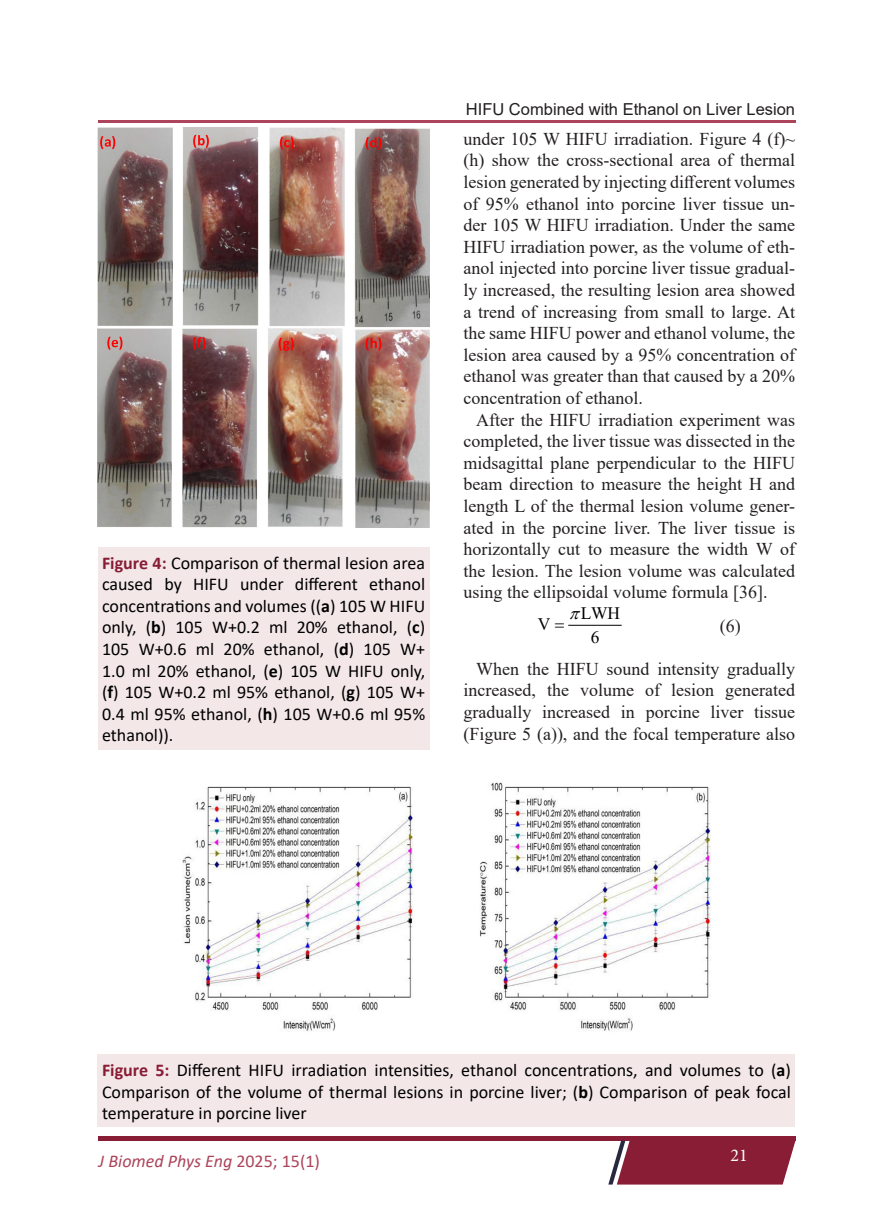
<style>
.page{position:relative;width:893px;height:1212px;background:#fff}
.page>*{position:absolute;margin:0;border:0;box-sizing:border-box;transform-origin:0 0}
.Body{font:18px/21.6px "Times New Roman";color:#231f20;text-align:justify}
.Figure{font:18px/21.6px "Calibri";color:#000;text-align:justify}
.t1{font:italic 18px "Calibri";color:#ad445b}
.t2{font:18px "Minion Pro";color:#fff}
.t3{font:17.4px "Times New Roman";color:#000}
.Running_Title{font:16.5px "Arial";color:#231f20}
.s1{font-weight:700;color:#881d35}
.s2{font-weight:700}
.s3{font-style:normal}
</style>
<div class="page">
<div style="left:98px;top:1136px;width:697px;height:5px;background:#881d35"></div>
<svg style="left:608px;top:1141px;width:187px;height:43px"></svg>
<hr style="left:98px;top:120px;width:698px;height:2px;background:#ad445b">
<hr style="left:569px;top:625px;width:52px;height:1px;background:#000">
<img style="left:182px;top:782px;width:529px;height:249px">
<img style="left:98px;top:128px;width:331px;height:399px">
<div style="left:98px;top:547px;width:331px;height:202px;background:#f3e7e8"></div>
<div style="left:98px;top:1054px;width:697px;height:73px;background:#f3e7e8"></div>
<svg style="left:568px;top:624px;width:12px;height:2px"></svg>
<p class="Figure" style="left:102px;top:551px;width:325px"><span class="s1">Figure 4:</span> Comparison of thermal lesion area caused by HIFU under different ethanol concentrations and volumes ((<span class="s2">a</span>) 105 W HIFU only, (<span class="s2">b</span>) 105 W+0.2 ml 20% ethanol, (<span class="s2">c</span>)<br>105 W+0.6 ml 20% ethanol, (<span class="s2">d</span>) 105 W+ 1.0 ml 20% ethanol, (<span class="s2">e</span>) 105 W HIFU only, (<span class="s2">f</span>) 105 W+0.2 ml 95% ethanol, (<span class="s2">g</span>) 105 W+ 0.4 ml 95% ethanol, (<span class="s2">h</span>) 105 W+0.6 ml 95% ethanol)).</p>
<p class="Running_Title" style="left:466px;top:98px;width:331px">HIFU Combined with Ethanol on Liver Lesion</p>
<p class="Body" style="left:463px;top:127px;width:333px">under 105 W HIFU irradiation. Figure 4 (f)⁓ (h) show the cross-sectional area of thermal lesion generated by injecting different volumes of 95% ethanol into porcine liver tissue un&shy;der 105 W HIFU irradiation. Under the same HIFU irradiation power, as the volume of eth&shy;anol injected into porcine liver tissue gradual&shy;ly increased, the resulting lesion area showed a trend of increasing from small to large. At the same HIFU power and ethanol volume, the lesion area caused by a 95% concentration of ethanol was greater than that caused by a 20% concentration of ethanol.</p>
<p class="Body" style="left:463px;top:408px;width:333px;text-indent:13px">After the HIFU irradiation experiment was completed, the liver tissue was dissected in the midsagittal plane perpendicular to the HIFU beam direction to measure the height H and length L of the thermal lesion volume gener&shy;ated in the porcine liver. The liver tissue is horizontally cut to measure the width W of the lesion. The lesion volume was calculated using the ellipsoidal volume formula [36].</p>
<p class="t3" style="left:581px;top:600px;width:41px">LWH</p>
<p class="t3" style="left:538px;top:611px;width:14px">V</p>
<p class="t3" style="left:591px;top:625px;width:10px">6</p>
<p class="Body" style="left:720px;top:614px;width:22px">(6)</p>
<p class="Body" style="left:463px;top:657px;width:333px;text-indent:13px">When the HIFU sound intensity gradually increased, the volume of lesion generated gradually increased in porcine liver tissue (Figure 5 (a)), and the focal temperature also</p>
<p class="Figure" style="left:102px;top:1059px;width:690px"><span class="s1">Figure 5:</span> Different HIFU irradiation intensities, ethanol concentrations, and volumes to (<span class="s2">a</span>)<br>Comparison of the volume of thermal lesions in porcine liver; (<span class="s2">b</span>) Comparison of peak focal temperature in porcine liver</p>
<p class="t2" style="left:730px;top:1143px;width:19px">21</p>
<p class="t1" style="left:99px;top:1148px;width:223px">J Biomed Phys Eng <span class="s3">2025; 15(1)</span></p>
</div>
